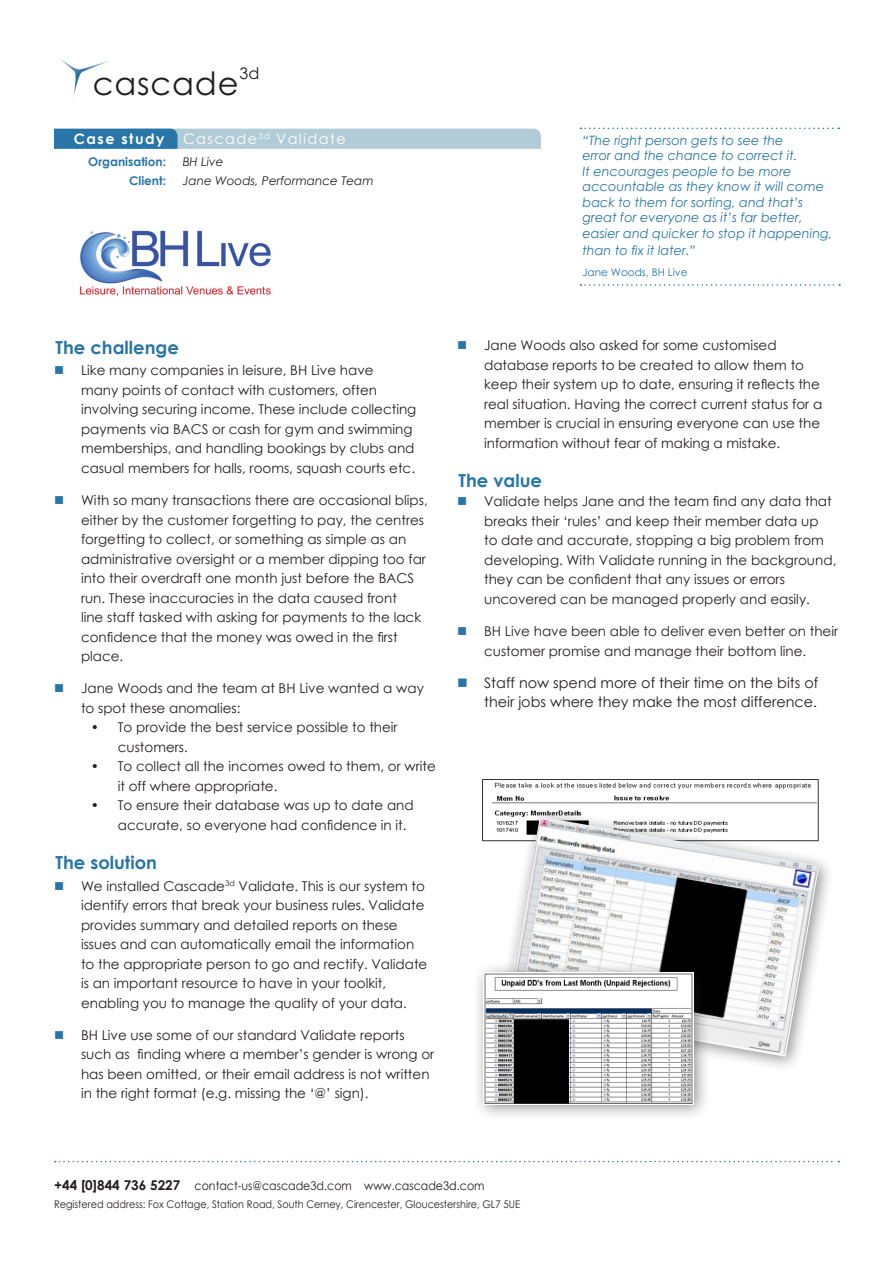
<style>
.page{position:relative;width:893px;height:1263px;background:#fff}
.page>*{position:absolute;margin:0;border:0;box-sizing:border-box;transform-origin:0 0}
.t1{font:32.1px "Century Gothic";letter-spacing:.025em;color:#231f20}
.HEADING{font:700 18px "Century Gothic";color:#2875a7}
.t2{font:16.05px "Century Gothic";color:#231f20}
.Blue_bullet_black_te{font:14.4px/19.5px "Century Gothic";color:#231f20}
.t3{font:14.4px "Century Gothic";letter-spacing:.1em;color:#fff}
.t4{font:700 14.4px "Century Gothic";letter-spacing:.1em;color:#fff}
.Blue_bullet_black_te-2{font:13.5px/19.5px "Century Gothic";color:#231f20}
.indented_text{font:13.5px/19.5px "Century Gothic";color:#231f20}
.t5{font:italic 12.9px/15.5px "Century Gothic";color:#2875a7}
.Product_indented{font:12px "Century Gothic";color:#231f20;scale:.92 1}
.t6{font:italic 12px "Century Gothic";color:#231f20}
.t7{font:700 12px "Century Gothic";color:#2875a7}
.Product_indented-2{font:10.5px "Century Gothic";color:#231f20;scale:.92 1}
.t8{font:10.5px "Century Gothic";color:#2875a7}
.s1{font-weight:700;font-size:13.5px}
</style>
<div class="page">
<svg style="left:59px;top:58px;width:50px;height:41px"></svg>
<svg style="left:54px;top:129px;width:487px;height:20px;background:#8fb5cb"></svg>
<svg style="left:580px;top:128px;width:259px;height:1px"></svg>
<svg style="left:580px;top:284px;width:260px;height:2px"></svg>
<svg style="left:55px;top:1161px;width:784px;height:1px"></svg>
<img style="left:80px;top:230px;width:191px;height:66px">
<img style="left:482px;top:779px;width:337px;height:63px">
<div style="left:496px;top:806px;width:339px;height:267px;background:#231f20;opacity:.5"></div>
<img style="left:506px;top:817px;width:313px;height:240px">
<div style="left:473px;top:961px;width:238px;height:160px;background:#231f20;opacity:.5"></div>
<img style="left:484px;top:972px;width:210px;height:132px">
<p class="t1" style="left:93px;top:64px;width:147px">cascade</p>
<p class="t2" style="left:239px;top:64px;width:21px">3d</p>
<p class="t3" style="left:183px;top:129px;width:164px">Cascade<sup>3d</sup> Validate</p>
<p class="t4" style="left:74px;top:128px;width:92px">Case study</p>
<p class="t7" style="left:88px;top:153px;width:79px">Organisation:</p>
<p class="t6" style="left:183px;top:153px;width:42px">BH Live</p>
<p class="t7" style="left:129px;top:171px;width:38px">Client:</p>
<p class="t6" style="left:183px;top:172px;width:192px">Jane Woods, Performance Team</p>
<p class="t5" style="left:583px;top:132px;width:251px">“The right person gets to see the<br>error and the chance to correct it.<br>It encourages people to be more accountable as they know it will come back to them for sorting, and that’s great for everyone as it’s far better, easier and quicker to stop it happening,</p>
<p class="t5" style="left:583px;top:242px;width:115px">than to fix it later.”</p>
<p class="t8" style="left:583px;top:265px;width:106px">Jane Woods, BH Live</p>
<p class="HEADING" style="left:56px;top:333px;width:125px">The challenge</p>
<p class="Blue_bullet_black_te-2" style="left:81px;top:360px;width:337px">Like many companies in leisure, BH Live have<br>many points of contact with customers, often involving securing income. These include collecting payments via BACS or cash for gym and swimming memberships, and handling bookings by clubs and casual members for halls, rooms, squash courts etc.</p>
<p class="Blue_bullet_black_te-2" style="left:81px;top:490px;width:348px">With so many transactions there are occasional blips, either by the customer forgetting to pay, the centres forgetting to collect, or something as simple as an administrative oversight or a member dipping too far into their overdraft one month just before the BACS run. These inaccuracies in the data caused front<br>line staff tasked with asking for payments to the lack confidence that the money was owed in the first place.</p>
<p class="Blue_bullet_black_te-2" style="left:81px;top:678px;width:344px">Jane Woods and the team at BH Live wanted a way to spot these anomalies:</p>
<p class="indented_text" style="left:118px;top:717px;width:281px;text-indent:-27px">• To provide the best service possible to their customers.</p>
<p class="indented_text" style="left:118px;top:756px;width:320px;text-indent:-27px">• To collect all the incomes owed to them, or write it off where appropriate.</p>
<p class="indented_text" style="left:118px;top:795px;width:297px;text-indent:-27px">• To ensure their database was up to date and accurate, so everyone had confidence in it.</p>
<p class="HEADING" style="left:56px;top:849px;width:103px">The solution</p>
<p class="Blue_bullet_black_te-2" style="left:81px;top:876px;width:348px">We installed Cascade<sup>3d</sup> Validate. This is our system to identify errors that break your business rules. Validate provides summary and detailed reports on these issues and can automatically email the information to the appropriate person to go and rectify. Validate is an important resource to have in your toolkit, enabling you to manage the quality of your data.</p>
<p class="Blue_bullet_black_te-2" style="left:81px;top:1025px;width:355px">BH Live use some of our standard Validate reports such as finding where a member’s gender is wrong or has been omitted, or their email address is not written in the right format (e.g. missing the ‘@’ sign).</p>
<p class="Blue_bullet_black_te-2" style="left:484px;top:335px;width:340px">Jane Woods also asked for some customised database reports to be created to allow them to keep their system up to date, ensuring it reflects the real situation. Having the correct current status for a member is crucial in ensuring everyone can use the information without fear of making a mistake.</p>
<p class="HEADING" style="left:459px;top:467px;width:85px">The value</p>
<p class="Blue_bullet_black_te-2" style="left:484px;top:491px;width:354px">Validate helps Jane and the team find any data that breaks their ‘rules’ and keep their member data up<br>to date and accurate, stopping a big problem from developing. With Validate running in the background, they can be confident that any issues or errors uncovered can be managed properly and easily.</p>
<p class="Blue_bullet_black_te-2" style="left:484px;top:621px;width:355px">BH Live have been able to deliver even better on their customer promise and manage their bottom line.</p>
<p class="Blue_bullet_black_te" style="left:484px;top:673px;width:336px">Staff now spend more of their time on the bits of their jobs where they make the most difference.</p>
<p class="Product_indented" style="left:54px;top:1178px;width:470px"><span class="s1">+44 [0]844 736 5227</span> contact-us@cascade3d.com www.cascade3d.com</p>
<p class="Product_indented-2" style="left:54px;top:1197px;width:508px">Registered address: Fox Cottage, Station Road, South Cerney, Cirencester, Gloucestershire, GL7 5UE</p>
</div>
